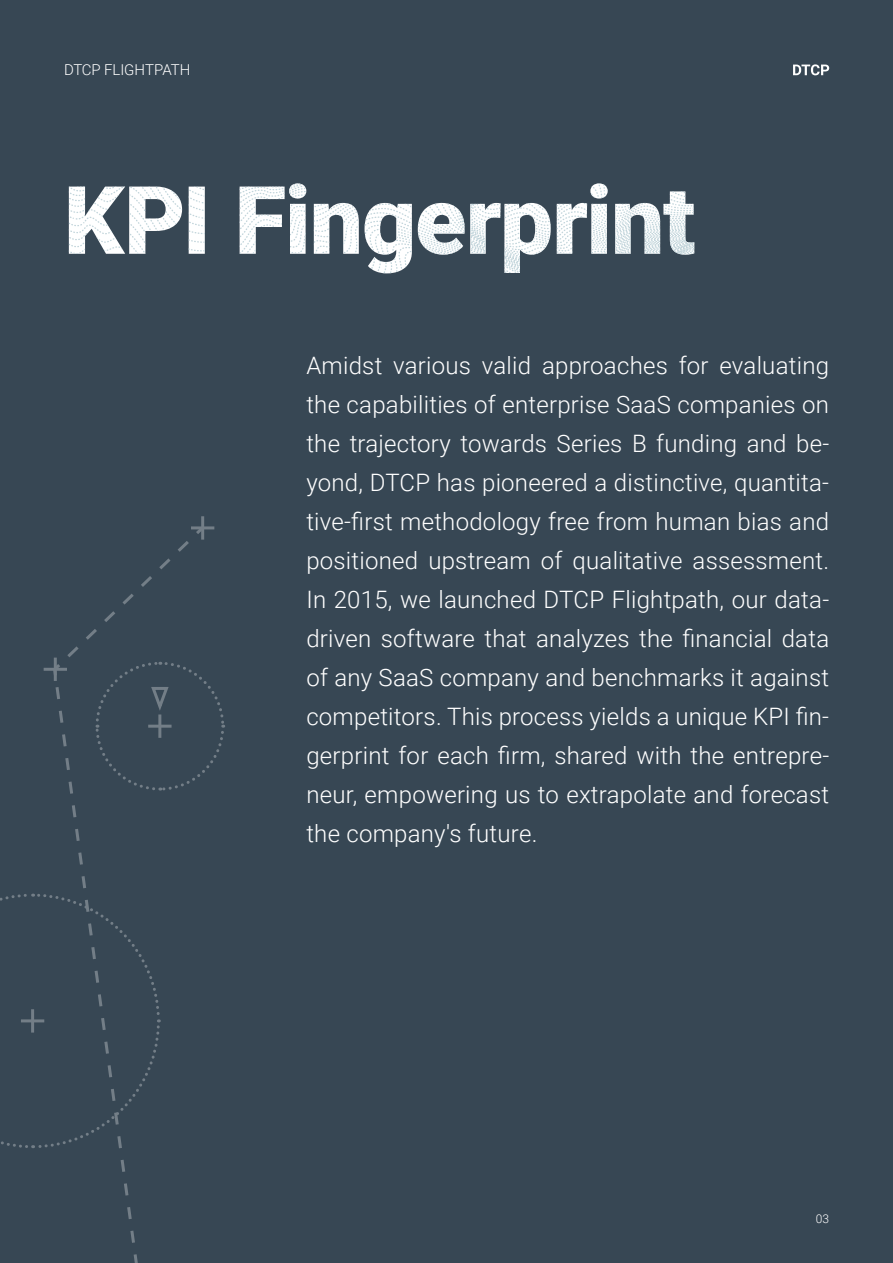
<style>
.page{position:relative;width:893px;height:1263px;background:#374754}
.page>*{position:absolute;margin:0;border:0;box-sizing:border-box;transform-origin:0 0}
.t1{font:300 24px/39px "Roboto";letter-spacing:.01em;color:#fff;text-align:justify}
.t2{font:300 15px "Roboto";letter-spacing:-.005em;color:#fff}
.t3{font:300 12px "Roboto";color:#fff}
</style>
<div class="page">
<svg style="left:51px;top:524px;width:155px;height:739px"></svg>
<hr style="left:44px;top:668px;width:23px;height:3px;background:#737e87">
<hr style="left:54px;top:658px;width:3px;height:23px;background:#737e87">
<hr style="left:191px;top:526px;width:23px;height:3px;background:#737e87">
<hr style="left:201px;top:516px;width:3px;height:24px;background:#737e87">
<svg style="left:0;top:892px;width:161px;height:258px"></svg>
<hr style="left:21px;top:1019px;width:23px;height:3px;background:#737e87">
<hr style="left:31px;top:1009px;width:3px;height:23px;background:#737e87">
<svg style="left:64px;top:533px;width:161px;height:259px"></svg>
<svg style="left:69px;top:183px;width:625px;height:90px"></svg>
<svg style="left:793px;top:64px;width:36px;height:11px"></svg>
<p class="t2" style="left:64px;top:59px;width:128px">DTCP FLIGHTPATH</p>
<p class="t1" style="left:306px;top:345px;width:524px">Amidst various valid approaches for evaluating the capabilities of enterprise SaaS companies on the trajectory towards Series B funding and be&shy;yond, DTCP has pioneered a distinctive, quantita&shy;tive-first methodology free from human bias and positioned upstream of qualitative assessment.<br>In 2015, we launched DTCP Flightpath, our data&shy;driven software that analyzes the financial data of any SaaS company and benchmarks it against competitors. This process yields a unique KPI fin&shy;gerprint for each firm, shared with the entrepre&shy;neur, empowering us to extrapolate and forecast the company's future.</p>
<p class="t3" style="left:816px;top:1210px;width:15px">03</p>
</div>
